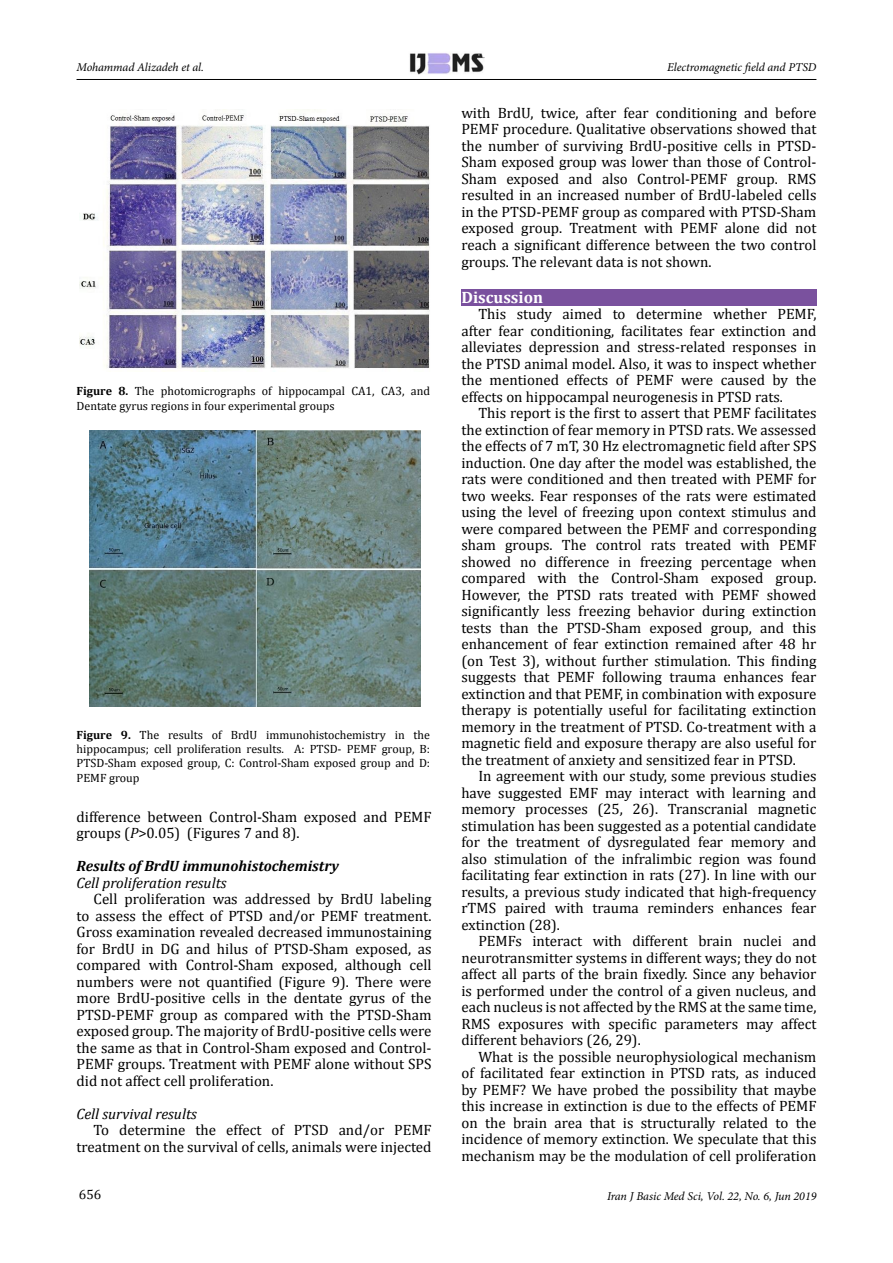
<style>
.page{position:relative;width:893px;height:1263px;background:#fff}
.page>*{position:absolute;margin:0;border:0;box-sizing:border-box;transform-origin:0 0}
.t1{font:700 16.5px "Cambria";color:#fff}
.t2{font:15px/16.5px "Cambria";color:#000;text-align:justify}
.t3{font:italic 15px "Cambria";color:#000}
.t4{font:italic 700 15px "Cambria";color:#000}
.t5{font:13.5px "Cambria";color:#000}
.t6{font:12px/14.4px "Cambria";color:#000}
.t7{font:italic 12px "Minion Pro";letter-spacing:-.005em;color:#000}
.s1{font-weight:700}
.s2{font-style:italic}
</style>
<div class="page">
<img style="left:409px;top:53px;width:76px;height:21px">
<hr style="left:77px;top:79px;width:739px;height:1px;background:#000">
<div style="left:461px;top:290px;width:355px;height:16px;background:#7a519e"></div>
<img style="left:80px;top:113px;width:350px;height:258px">
<img style="left:90px;top:431px;width:330px;height:276px">
<p class="t7" style="left:77px;top:59px;width:129px">Mohammad Alizadeh et al.</p>
<p class="t7" style="left:667px;top:59px;width:151px">Electromagnetic field and PTSD</p>
<p class="t6" style="left:77px;top:384px;width:355px"><span class="s1">Figure 8.</span> The photomicrographs of hippocampal CA1, CA3, and<br>Dentate gyrus regions in four experimental groups</p>
<p class="t6" style="left:77px;top:727px;width:355px;text-align:justify"><span class="s1">Figure 9.</span> The results of BrdU immunohistochemistry in the hippocampus; cell proliferation results. A: PTSD- PEMF group, B:<br>PTSD-Sham exposed group, C: Control-Sham exposed group and D:<br>PEMF group</p>
<p class="t2" style="left:77px;top:808px;width:357px">difference between Control-Sham exposed and PEMF groups (<span class="s2">P</span>&gt;0.05) (Figures 7 and 8).</p>
<p class="t4" style="left:77px;top:855px;width:264px">Results of BrdU immunohistochemistry</p>
<p class="t3" style="left:77px;top:872px;width:152px">Cell proliferation results</p>
<p class="t2" style="left:77px;top:891px;width:357px;text-indent:17px">Cell proliferation was addressed by BrdU labeling to assess the effect of PTSD and/or PEMF treatment.<br>Gross examination revealed decreased immunostaining for BrdU in DG and hilus of PTSD-Sham exposed, as compared with Control-Sham exposed, although cell numbers were not quantified (Figure 9). There were more BrdU-positive cells in the dentate gyrus of the PTSD-PEMF group as compared with the PTSD-Sham exposed group. The majority of BrdU-positive cells were the same as that in Control-Sham exposed and Control-PEMF groups. Treatment with PEMF alone without SPS did not affect cell proliferation.</p>
<p class="t3" style="left:77px;top:1103px;width:122px">Cell survival results</p>
<p class="t2" style="left:77px;top:1122px;width:357px;text-align:right">To determine the effect of PTSD and/or PEMF treatment on the survival of cells, animals were injected</p>
<p class="t5" style="left:79px;top:1187px;width:24px">656</p>
<p class="t2" style="left:461px;top:105px;width:357px">with BrdU, twice, after fear conditioning and before PEMF procedure. Qualitative observations showed that the number of surviving BrdU-positive cells in PTSD-Sham exposed group was lower than those of Control-Sham exposed and also Control-PEMF group. RMS resulted in an increased number of BrdU-labeled cells in the PTSD-PEMF group as compared with PTSD-Sham exposed group. Treatment with PEMF alone did not reach a significant difference between the two control groups. The relevant data is not shown.</p>
<p class="t1" style="left:461px;top:285px;width:83px">Discussion</p>
<p class="t2" style="left:461px;top:306px;width:357px;text-indent:17px">This study aimed to determine whether PEMF, after fear conditioning, facilitates fear extinction and alleviates depression and stress-related responses in the PTSD animal model. Also, it was to inspect whether the mentioned effects of PEMF were caused by the effects on hippocampal neurogenesis in PTSD rats.</p>
<p class="t2" style="left:461px;top:405px;width:357px;text-indent:17px">This report is the first to assert that PEMF facilitates the extinction of fear memory in PTSD rats. We assessed the effects of 7 mT, 30 Hz electromagnetic field after SPS induction. One day after the model was established, the rats were conditioned and then treated with PEMF for two weeks. Fear responses of the rats were estimated using the level of freezing upon context stimulus and were compared between the PEMF and corresponding sham groups. The control rats treated with PEMF showed no difference in freezing percentage when compared with the Control-Sham exposed group.<br>However, the PTSD rats treated with PEMF showed significantly less freezing behavior during extinction tests than the PTSD-Sham exposed group, and this enhancement of fear extinction remained after 48 hr (on Test 3), without further stimulation. This finding suggests that PEMF following trauma enhances fear extinction and that PEMF, in combination with exposure therapy is potentially useful for facilitating extinction memory in the treatment of PTSD. Co-treatment with a magnetic field and exposure therapy are also useful for the treatment of anxiety and sensitized fear in PTSD.</p>
<p class="t2" style="left:461px;top:768px;width:357px;text-indent:17px">In agreement with our study, some previous studies have suggested EMF may interact with learning and memory processes (25, 26). Transcranial magnetic stimulation has been suggested as a potential candidate for the treatment of dysregulated fear memory and also stimulation of the infralimbic region was found facilitating fear extinction in rats (27). In line with our results, a previous study indicated that high-frequency rTMS paired with trauma reminders enhances fear extinction (28).</p>
<p class="t2" style="left:461px;top:933px;width:357px;text-indent:17px">PEMFs interact with different brain nuclei and neurotransmitter systems in different ways; they do not affect all parts of the brain fixedly. Since any behavior is performed under the control of a given nucleus, and each nucleus is not affected by the RMS at the same time, RMS exposures with specific parameters may affect different behaviors (26, 29).</p>
<p class="t2" style="left:461px;top:1048px;width:357px;text-indent:17px">What is the possible neurophysiological mechanism of facilitated fear extinction in PTSD rats, as induced by PEMF? We have probed the possibility that maybe this increase in extinction is due to the effects of PEMF on the brain area that is structurally related to the incidence of memory extinction. We speculate that this mechanism may be the modulation of cell proliferation</p>
<p class="t7" style="left:607px;top:1187px;width:211px">Iran J Basic Med Sci, Vol. 22, No. 6, Jun 2019</p>
</div>
